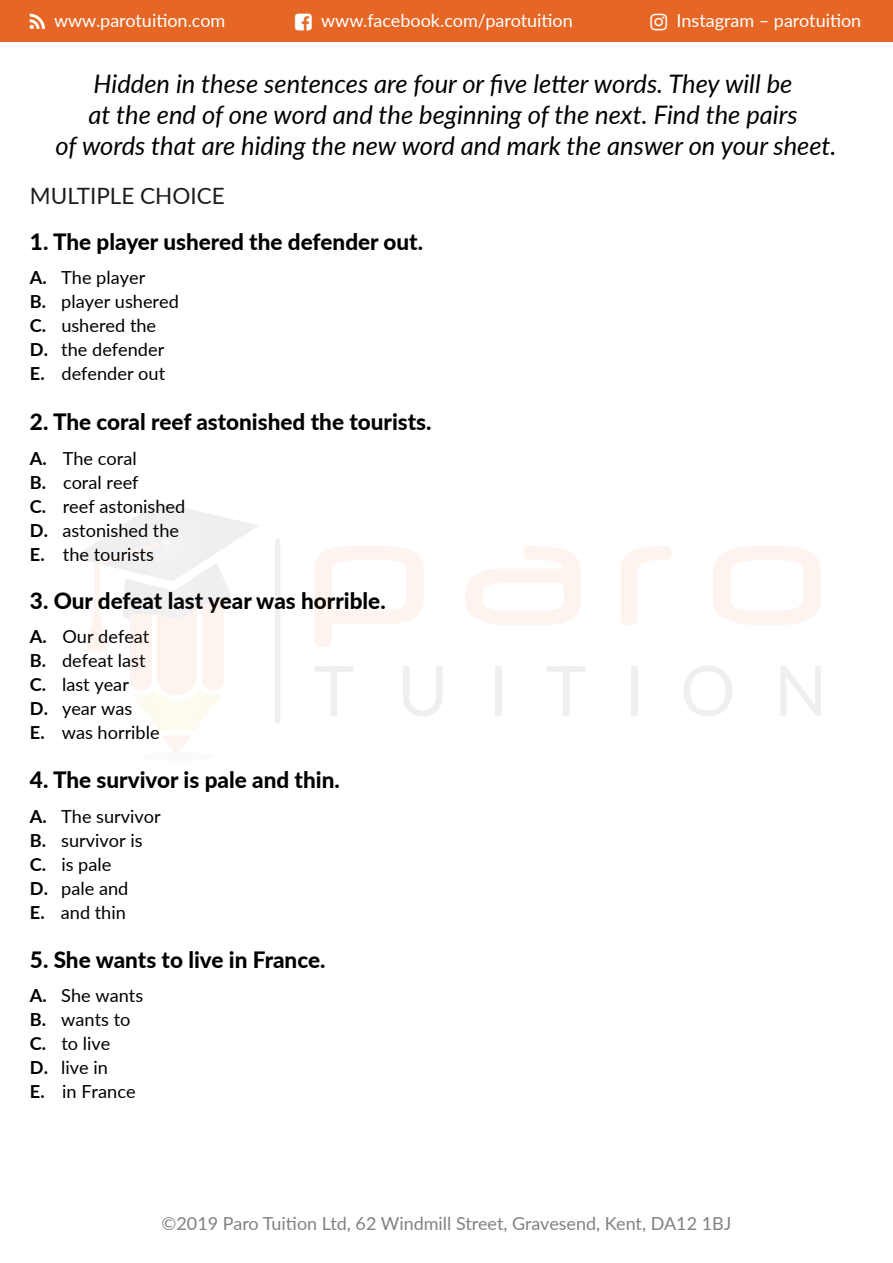
<style>
.page{position:relative;width:893px;height:1263px;background:#fff}
.page>*{position:absolute;margin:0;border:0;box-sizing:border-box;transform-origin:0 0}
.t1{font:italic 25.5px/30.6px "Lato";color:#000;text-align:center}
.t2{font:800 22.5px "Lato";color:#000}
.t3{font:22.5px "Lato";color:#1e1b1c}
.t4{font:18px/24px "Lato";color:#000}
.t5{font:18px "Lato";color:#fff}
.t6{font:18px "Lato";color:#808285}
.s1{font-weight:700}
</style>
<div class="page">
<div style="left:0;top:0;width:893px;height:41px;background:#e66725"></div>
<svg style="left:315px;top:546px;width:108px;height:101px"></svg>
<svg style="left:466px;top:546px;width:115px;height:79px"></svg>
<svg style="left:621px;top:546px;width:51px;height:79px"></svg>
<svg style="left:713px;top:546px;width:108px;height:79px"></svg>
<svg style="left:314px;top:666px;width:39px;height:50px"></svg>
<svg style="left:403px;top:666px;width:39px;height:50px"></svg>
<div style="left:496px;top:666px;width:6px;height:50px;background:#efeff1"></div>
<svg style="left:547px;top:666px;width:39px;height:50px"></svg>
<div style="left:631px;top:666px;width:7px;height:50px;background:#efeff1"></div>
<svg style="left:684px;top:666px;width:48px;height:50px"></svg>
<svg style="left:781px;top:666px;width:40px;height:50px"></svg>
<div style="left:275px;top:541px;width:5px;height:180px;background:#efeff1"></div>
<div style="left:141px;top:752px;width:72px;height:9px;background:#fafafb;border-radius:50%"></div>
<svg style="left:73px;top:502px;width:186px;height:252px"></svg>
<p class="t5" style="left:54px;top:7px;width:173px">www.parotuition.com</p>
<p class="t5" style="left:321px;top:8px;width:253px">www.facebook.com/parotuition</p>
<p class="t5" style="left:677px;top:8px;width:186px">Instagram – parotuition</p>
<h1 class="t1" style="left:55px;top:68px;width:783px">Hidden in these sentences are four or five letter words. They will be<br>at the end of one word and the beginning of the next. Find the pairs<br>of words that are hiding the new word and mark the answer on your sheet.</h1>
<p class="t3" style="left:30px;top:180px;width:196px">MULTIPLE CHOICE</p>
<p class="t2" style="left:30px;top:225px;width:395px">1. The player ushered the defender out.</p>
<p class="t4" style="left:30px;top:265px;width:150px"><span class="s1">A.</span> The player<br><span class="s1">B.</span> player ushered<br><span class="s1">C.</span> ushered the<br><span class="s1">D.</span> the defender<br><span class="s1">E.</span> defender out</p>
<p class="t2" style="left:30px;top:405px;width:403px">2. The coral reef astonished the tourists.</p>
<p class="t4" style="left:30px;top:445px;width:157px"><span class="s1">A.</span> The coral<br><span class="s1">B.</span> coral reef<br><span class="s1">C.</span> reef astonished<br><span class="s1">D.</span> astonished the<br><span class="s1">E.</span> the tourists</p>
<p class="t2" style="left:30px;top:584px;width:357px">3. Our defeat last year was horrible.</p>
<p class="t4" style="left:30px;top:623px;width:131px"><span class="s1">A.</span> Our defeat<br><span class="s1">B.</span> defeat last<br><span class="s1">C.</span> last year<br><span class="s1">D.</span> year was<br><span class="s1">E.</span> was horrible</p>
<p class="t2" style="left:30px;top:763px;width:311px">4. The survivor is pale and thin.</p>
<p class="t4" style="left:30px;top:803px;width:132px"><span class="s1">A.</span> The survivor<br><span class="s1">B.</span> survivor is<br><span class="s1">C.</span> is pale<br><span class="s1">D.</span> pale and<br><span class="s1">E.</span> and thin</p>
<p class="t2" style="left:30px;top:943px;width:297px">5. She wants to live in France.</p>
<p class="t4" style="left:30px;top:983px;width:115px"><span class="s1">A.</span> She wants<br><span class="s1">B.</span> wants to<br><span class="s1">C.</span> to live<br><span class="s1">D.</span> live in<br><span class="s1">E.</span> in France</p>
<p class="t6" style="left:162px;top:1210px;width:571px">©2019 Paro Tuition Ltd, 62 Windmill Street, Gravesend, Kent, DA12 1BJ</p>
</div>
